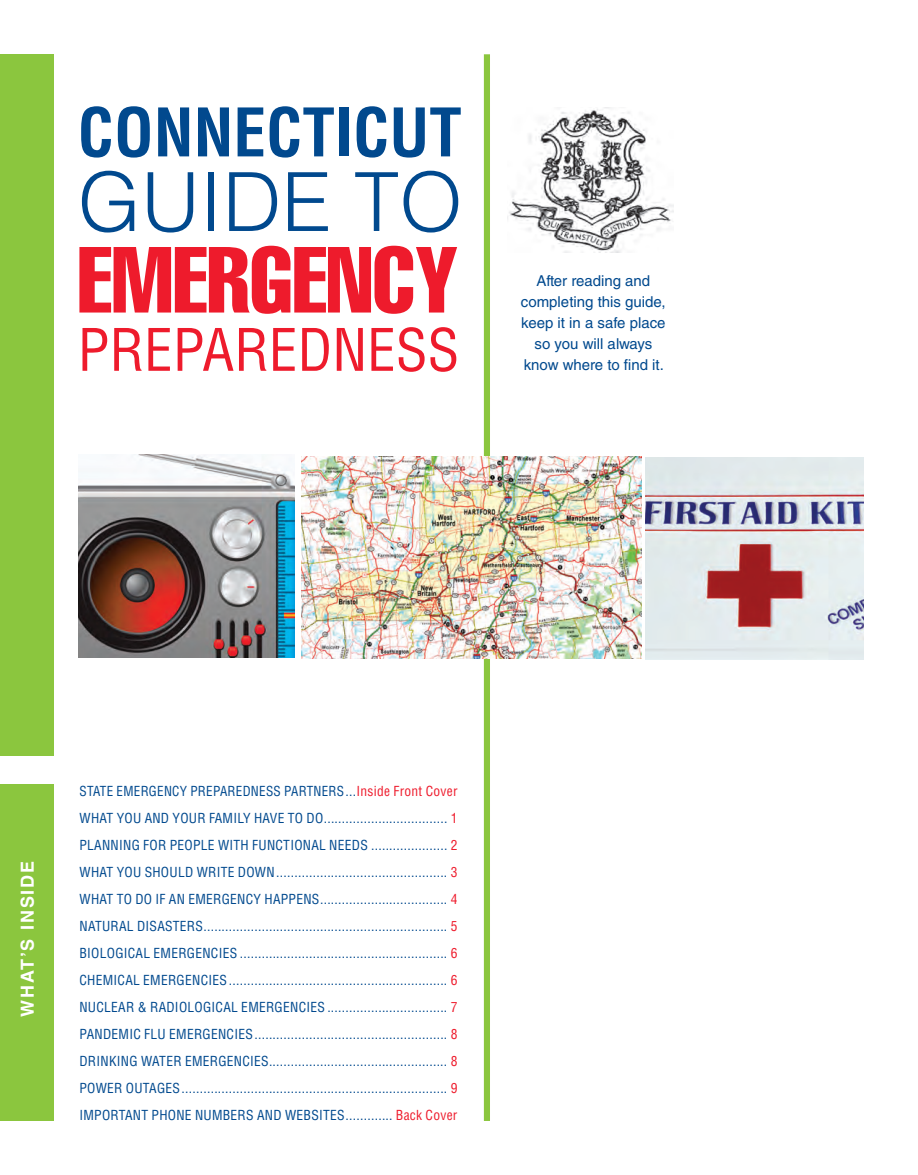
<style>
.page{position:relative;width:918px;height:1175px;background:#fff}
.page>*{position:absolute;margin:0;border:0;box-sizing:border-box;transform-origin:0 0}
.t1{font:91.95px "Helvetica LT Std Comp";color:#ee1b2c}
.t2{font:300 81.6px "Helvetica LT Std";color:#01498e}
.t3{font:700 condensed 65.25px "Helvetica LT Std";color:#01498e}
.t4{font:condensed 57px "Helvetica LT Std";color:#ee1b2c}
.t5{font:700 18px "Helvetica LT Std";letter-spacing:.1em;color:#fff}
.t6{font:15px/21px "Helvetica LT Std";color:#01498e;text-align:center}
.t7{font:condensed 13.5px/27px "Helvetica LT Std";letter-spacing:.02em;color:#01498e;text-align:justify}
.s1{color:#ee1b2c}
</style>
<div class="page">
<div style="left:0;top:54px;width:54px;height:1067px;background:#8bc63e"></div>
<div style="left:0;top:756px;width:73px;height:28px;background:#fff"></div>
<div style="left:484px;top:54px;width:6px;height:1066px;background:#8bc63e"></div>
<img style="left:302px;top:456px;width:339px;height:202px">
<img style="left:646px;top:457px;width:218px;height:203px">
<img style="left:507px;top:107px;width:166px;height:146px">
<img style="left:79px;top:454px;width:216px;height:203px">
<h3 class="t3" style="left:78px;top:92px;width:386px">CONNECTICUT</h3>
<h2 class="t2" style="left:78px;top:151px;width:387px">GUIDE TO</h2>
<h1 class="t1" style="left:78px;top:221px;width:382px">EMERGENCY</h1>
<h3 class="t4" style="left:78px;top:314px;width:33px">PREPAREDNESS</h3>
<p class="t6" style="left:521px;top:270px;width:146px">After reading and completing this guide, keep it in a safe place so you will always know where to find it.</p>
<h3 class="t5" style="left:17px;top:1017px;width:157px;rotate:-90deg">WHAT’S INSIDE</h3>
<p class="t7" style="left:79px;top:777px;width:380px">STATE EMERGENCY PREPAREDNESS PARTNERS...<span class="s1">INSIDE FRONT COVER </span>WHAT YOU AND YOUR FAMILY HAVE TO DO.................................. <span class="s1">1<br></span>PLANNING FOR PEOPLE WITH FUNCTIONAL NEEDS ..................... <span class="s1">2<br></span>WHAT YOU SHOULD WRITE DOWN............................................... <span class="s1">3<br></span>WHAT TO DO IF AN EMERGENCY HAPPENS................................... <span class="s1">4<br></span>NATURAL DISASTERS................................................................... <span class="s1">5<br></span>BIOLOGICAL EMERGENC</p>
<p class="t7" style="left:219px;top:939px;width:240px">IES ......................................................... <span class="s1">6</span></p>
<p class="t7" style="left:79px;top:966px;width:73px">CHEMICAL EMERGENC</p>
<p class="t7" style="left:79px;top:966px;width:380px;text-indent:129px">IES ............................................................ <span class="s1">6<br></span>NUCLEAR &amp; RADIOLOGICAL EMERGENCIES ................................. <span class="s1">7<br></span>PANDEM</p>
<p class="t7" style="left:79px;top:1020px;width:379px;text-indent:155px">IES ..................................................... <span class="s1">8<br></span>DRINKING WATER EMERGENCIES................................................. <span class="s1">8<br></span>POWER OUTAGES</p>
<p class="t7" style="left:129px;top:1020px;width:49px">IC FLU EMERGENC</p>
<p class="t7" style="left:79px;top:1074px;width:380px;text-align:right">......................................................................... <span class="s1">9<br></span>IMPORTANT PHONE NUMBERS AND WEBSITES............. <span class="s1">BACK COVER</span></p>
</div>
